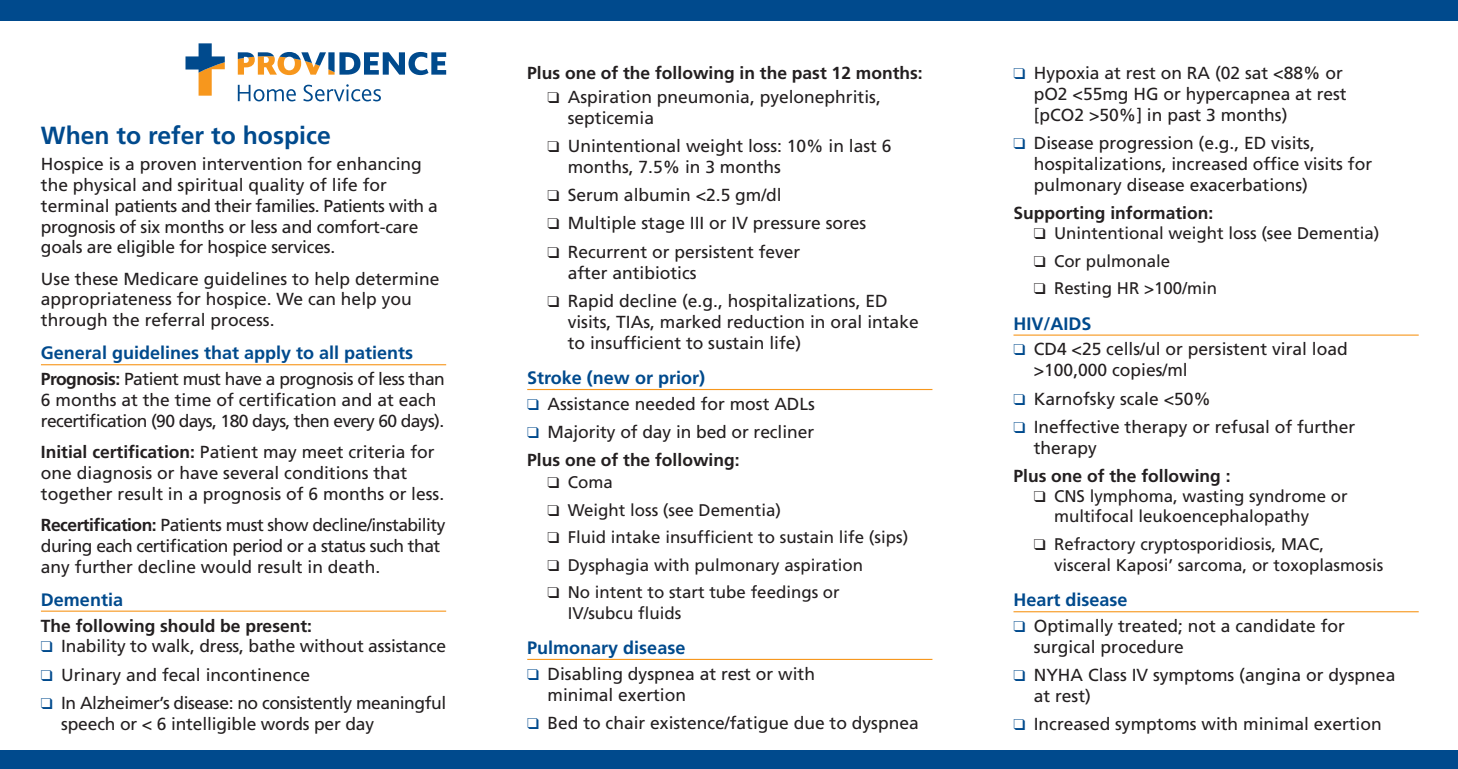
<style>
.page{position:relative;width:1458px;height:769px;background:#fff}
.page>*{position:absolute;margin:0;border:0;box-sizing:border-box;transform-origin:0 0}
.t1{font:700 24.75px "Frutiger";color:#004a8d}
.t2{font:700 18px "Frutiger";color:#004a8d}
.t3{font:17.55px/20.9px "Frutiger";color:#231f20}
.t4{font:17.55px/20.9px "Frutiger";letter-spacing:-.03em;color:#231f20}
.t5{font:700 17.55px "Frutiger";color:#231f20}
.t6{font:17.55px/20.9px "Frutiger";letter-spacing:-.025em;color:#231f20}
.t7{font:16.88px/20.2px "Frutiger";color:#231f20}
.s1{font-weight:700}
.s2{color:#004a8d}
</style>
<div class="page">
<svg style="left:185px;top:43px;width:261px;height:58px"></svg>
<hr style="left:41px;top:364px;width:405px;height:1px;background:#f7971d">
<hr style="left:41px;top:611px;width:405px;height:1px;background:#f7971d">
<hr style="left:527px;top:389px;width:405px;height:1px;background:#f7971d">
<hr style="left:527px;top:659px;width:405px;height:1px;background:#f7971d">
<hr style="left:1013px;top:334px;width:405px;height:2px;background:#f7971d">
<hr style="left:1013px;top:611px;width:405px;height:1px;background:#f7971d">
<div style="left:0;top:750px;width:1457px;height:19px;background:#004a8d"></div>
<div style="left:0;top:0;width:1457px;height:21px;background:#004a8d"></div>
<h1 class="t1" style="left:41px;top:121px;width:291px">When to refer to hospice</h1>
<p class="t3" style="left:41px;top:153px;width:398px">Hospice is a proven intervention for enhancing the physical and spiritual quality of life for terminal patients and their families. Patients with a prognosis of six months or less and comfort-care goals are eligible for hospice services.</p>
<p class="t3" style="left:41px;top:268px;width:400px">Use these Medicare guidelines to help determine appropriateness for hospice. We can help you through the referral process.</p>
<p class="t2" style="left:41px;top:342px;width:374px">General guidelines that apply to all patients</p>
<p class="t4" style="left:41px;top:368px;width:405px"><span class="s1">Prognosis:</span> Patient must have a prognosis of less than<br>6 months at the time of certification and at each recertification (90 days, 180 days, then every 60 days).</p>
<p class="t3" style="left:41px;top:441px;width:405px"><span class="s1">Initial certification:</span> Patient may meet criteria for one diagnosis or have several conditions that together result in a prognosis of 6 months or less.</p>
<p class="t4" style="left:41px;top:514px;width:406px"><span class="s1">Recertification:</span> Patients must show decline/instability during each certification period or a status such that any further decline would result in death.</p>
<p class="t2" style="left:41px;top:589px;width:84px">Dementia</p>
<p class="t5" style="left:41px;top:615px;width:272px">The following should be present:</p>
<p class="t3" style="left:41px;top:636px;width:407px"><span class="s2">❑</span> Inability to walk, dress, bathe without assistance</p>
<p class="t3" style="left:41px;top:664px;width:271px"><span class="s2">❑</span> Urinary and fecal incontinence</p>
<p class="t6" style="left:61px;top:692px;width:386px;text-indent:-20px"><span class="s2">❑</span> In Alzheimer’s disease: no consistently meaningful speech or &lt; 6 intelligible words per day</p>
<p class="t5" style="left:527px;top:62px;width:397px">Plus one of the following in the past 12 months:</p>
<p class="t3" style="left:567px;top:86px;width:314px;text-indent:-20px">❑ Aspiration pneumonia, pyelonephritis, septicemia</p>
<p class="t3" style="left:567px;top:135px;width:325px;text-indent:-20px">❑ Unintentional weight loss: 10% in last 6 months, 7.5% in 3 months</p>
<p class="t3" style="left:547px;top:185px;width:236px">❑ Serum albumin &lt;2.5 gm/dl</p>
<p class="t3" style="left:547px;top:213px;width:320px">❑ Multiple stage III or IV pressure sores</p>
<p class="t3" style="left:567px;top:241px;width:234px;text-indent:-20px">❑ Recurrent or persistent fever after antibiotics</p>
<p class="t3" style="left:567px;top:290px;width:352px;text-indent:-20px">❑ Rapid decline (e.g., hospitalizations, ED visits, TIAs, marked reduction in oral intake to insufficient to sustain life)</p>
<p class="t2" style="left:527px;top:367px;width:179px">Stroke (new or prior)</p>
<p class="t3" style="left:527px;top:393px;width:289px"><span class="s2">❑</span> Assistance needed for most ADLs</p>
<p class="t3" style="left:527px;top:418px;width:288px;line-height:28.1px"><span class="s2">❑</span> Majority of day in bed or recliner<br><span class="s1">Plus one of the following:</span></p>
<p class="t7" style="left:547px;top:472px;width:67px">❑ Coma</p>
<p class="t7" style="left:547px;top:500px;width:235px">❑ Weight loss (see Dementia)</p>
<p class="t7" style="left:547px;top:527px;width:362px">❑ Fluid intake insufficient to sustain life (sips)</p>
<p class="t7" style="left:547px;top:555px;width:317px">❑ Dysphagia with pulmonary aspiration</p>
<p class="t7" style="left:567px;top:582px;width:273px;text-indent:-20px">❑ No intent to start tube feedings or<br>IV/subcu fluids</p>
<p class="t2" style="left:527px;top:637px;width:160px">Pulmonary disease</p>
<p class="t3" style="left:547px;top:663px;width:269px;text-indent:-20px"><span class="s2">❑</span> Disabling dyspnea at rest or with minimal exertion</p>
<p class="t3" style="left:527px;top:712px;width:393px"><span class="s2">❑</span> Bed to chair existence/fatigue due to dyspnea</p>
<p class="t3" style="left:1033px;top:62px;width:314px;text-indent:-20px"><span class="s2">❑</span> Hypoxia at rest on RA (02 sat &lt;88% or pO2 &lt;55mg HG or hypercapnea at rest [pCO2 &gt;50%] in past 3 months)</p>
<p class="t3" style="left:1033px;top:132px;width:340px;text-indent:-20px"><span class="s2">❑</span> Disease progression (e.g., ED visits, hospitalizations, increased office visits for pulmonary disease exacerbations)</p>
<p class="t5" style="left:1013px;top:203px;width:201px">Supporting information:</p>
<p class="t7" style="left:1033px;top:223px;width:347px">❑ Unintentional weight loss (see Dementia)</p>
<p class="t7" style="left:1033px;top:251px;width:138px">❑ Cor pulmonale</p>
<p class="t7" style="left:1033px;top:278px;width:185px">❑ Resting HR &gt;100/min</p>
<p class="t2" style="left:1013px;top:313px;width:80px">HIV/AIDS</p>
<p class="t3" style="left:1033px;top:339px;width:315px;text-indent:-20px"><span class="s2">❑</span> CD4 &lt;25 cells/ul or persistent viral load &gt;100,000 copies/ml</p>
<p class="t3" style="left:1013px;top:388px;width:199px"><span class="s2">❑</span> Karnofsky scale &lt;50%</p>
<p class="t3" style="left:1033px;top:416px;width:323px;text-indent:-20px"><span class="s2">❑</span> Ineffective therapy or refusal of further therapy</p>
<p class="t5" style="left:1013px;top:466px;width:219px">Plus one of the following :</p>
<p class="t7" style="left:1053px;top:486px;width:295px;text-indent:-20px">❑ CNS lymphoma, wasting syndrome or multifocal leukoencephalopathy</p>
<p class="t7" style="left:1053px;top:533px;width:331px;line-height:20.9px;text-indent:-20px">❑ Refractory cryptosporidiosis, MAC, visceral Kaposi’ sarcoma, or toxoplasmosis</p>
<p class="t2" style="left:1013px;top:589px;width:116px">Heart disease</p>
<p class="t3" style="left:1033px;top:615px;width:313px;text-indent:-20px"><span class="s2">❑</span> Optimally treated; not a candidate for surgical procedure</p>
<p class="t3" style="left:1033px;top:664px;width:363px;text-indent:-20px"><span class="s2">❑</span> NYHA Class IV symptoms (angina or dyspnea at rest)</p>
<p class="t3" style="left:1013px;top:714px;width:370px"><span class="s2">❑</span> Increased symptoms with minimal exertion</p>
</div>
